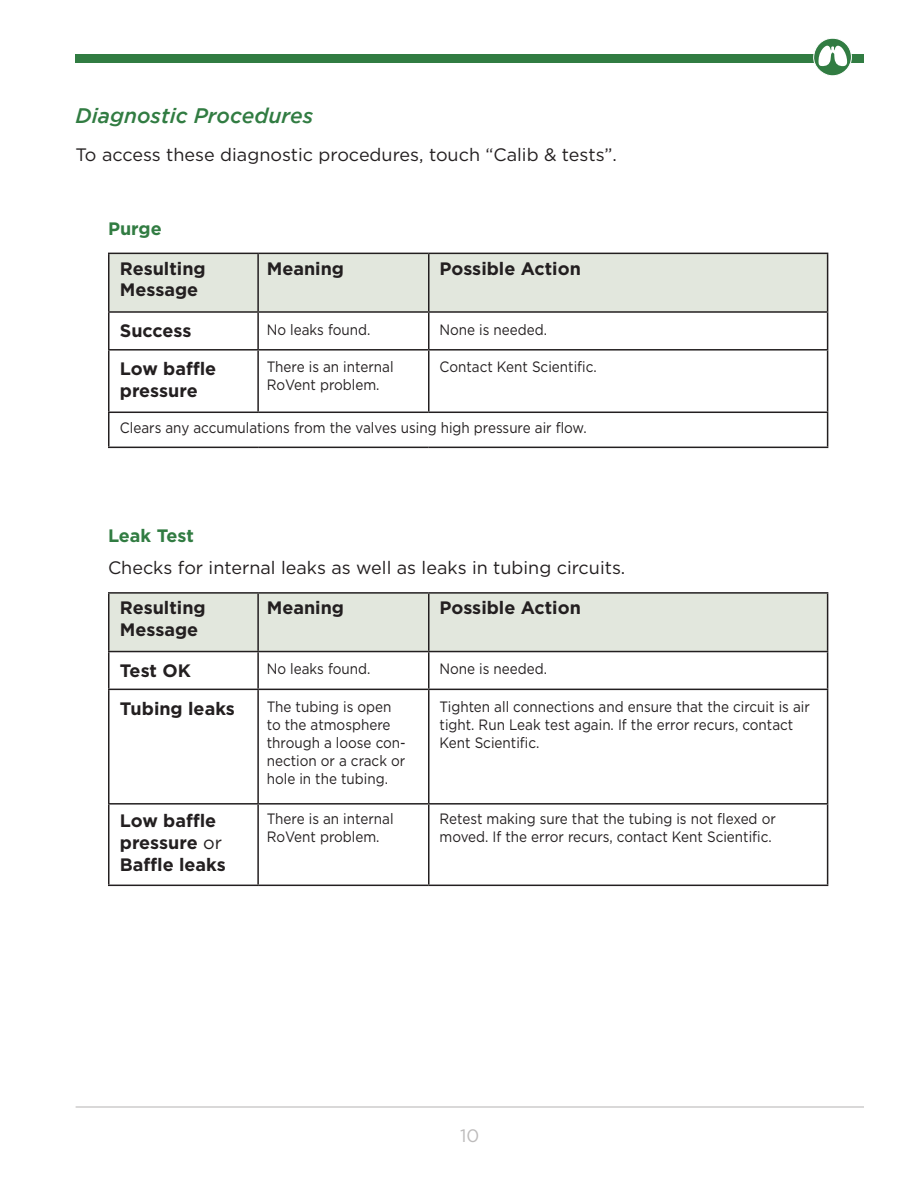
<style>
.page{position:relative;width:918px;height:1188px;background:#fff}
.page>*{position:absolute;margin:0;border:0;box-sizing:border-box;transform-origin:0 0}
.t1{font:italic 500 21px "Gotham";color:#317c42}
.t2{font:700 18px/21.6px "Gotham";color:#231f20}
.t3{font:18px "Gotham";color:#231f20}
.t4{font:700 18px "Gotham";color:#317c42}
.t5{font:18px "Gotham";color:#bdbbbb}
.t6{font:15px/18px "Gotham";color:#231f20;scale:.9 1}
.s1{font-weight:400}
</style>
<div class="page">
<hr style="left:76px;top:1106px;width:788px;height:2px;background:#bdbbbb">
<div style="left:76px;top:54px;width:788px;height:9px;background:#317c42"></div>
<div style="left:110px;top:254px;width:717px;height:57px;background:#e2e7dd"></div>
<hr style="left:108px;top:253px;width:150px;height:1px;background:#231f20">
<hr style="left:108px;top:254px;width:2px;height:57px;background:#231f20">
<hr style="left:258px;top:253px;width:171px;height:1px;background:#231f20">
<hr style="left:257px;top:254px;width:2px;height:57px;background:#231f20">
<hr style="left:429px;top:253px;width:399px;height:1px;background:#231f20">
<hr style="left:428px;top:254px;width:2px;height:57px;background:#231f20">
<hr style="left:827px;top:254px;width:1px;height:57px;background:#231f20">
<hr style="left:108px;top:311px;width:150px;height:2px;background:#231f20">
<hr style="left:108px;top:313px;width:2px;height:36px;background:#231f20">
<hr style="left:258px;top:311px;width:171px;height:2px;background:#231f20">
<hr style="left:257px;top:313px;width:2px;height:36px;background:#231f20">
<hr style="left:429px;top:311px;width:399px;height:2px;background:#231f20">
<hr style="left:428px;top:313px;width:2px;height:36px;background:#231f20">
<hr style="left:827px;top:313px;width:1px;height:36px;background:#231f20">
<hr style="left:108px;top:349px;width:150px;height:2px;background:#231f20">
<hr style="left:108px;top:351px;width:2px;height:61px;background:#231f20">
<hr style="left:258px;top:349px;width:171px;height:2px;background:#231f20">
<hr style="left:257px;top:351px;width:2px;height:61px;background:#231f20">
<hr style="left:429px;top:349px;width:399px;height:2px;background:#231f20">
<hr style="left:428px;top:351px;width:2px;height:61px;background:#231f20">
<hr style="left:827px;top:351px;width:1px;height:61px;background:#231f20">
<hr style="left:108px;top:412px;width:150px;height:1px;background:#231f20">
<hr style="left:108px;top:413px;width:2px;height:34px;background:#231f20">
<hr style="left:258px;top:412px;width:171px;height:1px;background:#231f20">
<hr style="left:429px;top:412px;width:399px;height:1px;background:#231f20">
<hr style="left:827px;top:413px;width:1px;height:34px;background:#231f20">
<hr style="left:108px;top:447px;width:150px;height:1px;background:#231f20">
<hr style="left:258px;top:447px;width:171px;height:1px;background:#231f20">
<hr style="left:429px;top:447px;width:399px;height:1px;background:#231f20">
<div style="left:110px;top:594px;width:717px;height:57px;background:#e2e7dd"></div>
<hr style="left:108px;top:592px;width:150px;height:2px;background:#231f20">
<hr style="left:108px;top:594px;width:2px;height:57px;background:#231f20">
<hr style="left:258px;top:592px;width:171px;height:2px;background:#231f20">
<hr style="left:257px;top:594px;width:2px;height:57px;background:#231f20">
<hr style="left:429px;top:592px;width:399px;height:2px;background:#231f20">
<hr style="left:428px;top:594px;width:2px;height:57px;background:#231f20">
<hr style="left:827px;top:594px;width:1px;height:57px;background:#231f20">
<hr style="left:108px;top:651px;width:150px;height:1px;background:#231f20">
<hr style="left:108px;top:652px;width:2px;height:37px;background:#231f20">
<hr style="left:258px;top:651px;width:171px;height:1px;background:#231f20">
<hr style="left:257px;top:652px;width:2px;height:37px;background:#231f20">
<hr style="left:429px;top:651px;width:399px;height:1px;background:#231f20">
<hr style="left:428px;top:652px;width:2px;height:37px;background:#231f20">
<hr style="left:827px;top:652px;width:1px;height:37px;background:#231f20">
<hr style="left:108px;top:689px;width:150px;height:1px;background:#231f20">
<hr style="left:108px;top:690px;width:2px;height:113px;background:#231f20">
<hr style="left:258px;top:689px;width:171px;height:1px;background:#231f20">
<hr style="left:257px;top:690px;width:2px;height:113px;background:#231f20">
<hr style="left:429px;top:689px;width:399px;height:1px;background:#231f20">
<hr style="left:428px;top:690px;width:2px;height:113px;background:#231f20">
<hr style="left:827px;top:690px;width:1px;height:113px;background:#231f20">
<hr style="left:108px;top:803px;width:150px;height:2px;background:#231f20">
<hr style="left:108px;top:805px;width:2px;height:80px;background:#231f20">
<hr style="left:258px;top:803px;width:171px;height:2px;background:#231f20">
<hr style="left:257px;top:805px;width:2px;height:80px;background:#231f20">
<hr style="left:429px;top:803px;width:399px;height:2px;background:#231f20">
<hr style="left:428px;top:805px;width:2px;height:80px;background:#231f20">
<hr style="left:827px;top:805px;width:1px;height:80px;background:#231f20">
<hr style="left:108px;top:885px;width:150px;height:1px;background:#231f20">
<hr style="left:258px;top:885px;width:171px;height:1px;background:#231f20">
<hr style="left:429px;top:885px;width:399px;height:1px;background:#231f20">
<svg style="left:813px;top:38px;width:39px;height:38px"></svg>
<p class="t1" style="left:76px;top:104px;width:239px">Diagnostic Procedures</p>
<p class="t3" style="left:76px;top:143px;width:543px">To access these diagnostic procedures, touch “Calib &amp; tests”.</p>
<p class="t4" style="left:108px;top:217px;width:55px">Purge</p>
<p class="t2" style="left:120px;top:258px;width:87px">Resulting</p>
<p class="t2" style="left:120px;top:279px;width:80px">Message</p>
<p class="t2" style="left:267px;top:258px;width:79px">Meaning</p>
<p class="t2" style="left:440px;top:258px;width:143px">Possible Action</p>
<p class="t6" style="left:267px;top:320px;width:117px">No leaks found.</p>
<p class="t6" style="left:440px;top:320px;width:121px">None is needed.</p>
<p class="t6" style="left:267px;top:358px;width:142px">There is an internal<br>RoVent problem.</p>
<p class="t6" style="left:440px;top:358px;width:176px">Contact Kent Scientific.</p>
<p class="t2" style="left:120px;top:320px;width:73px">Success</p>
<p class="t2" style="left:120px;top:358px;width:98px">Low baffle pressure</p>
<p class="t6" style="left:120px;top:419px;width:520px">Clears any accumulations from the valves using high pressure air flow.</p>
<p class="t4" style="left:108px;top:524px;width:87px">Leak Test</p>
<p class="t3" style="left:108px;top:556px;width:519px">Checks for internal leaks as well as leaks in tubing circuits.</p>
<p class="t2" style="left:120px;top:597px;width:87px">Resulting</p>
<p class="t2" style="left:120px;top:619px;width:80px">Message</p>
<p class="t2" style="left:267px;top:597px;width:79px">Meaning</p>
<p class="t2" style="left:440px;top:597px;width:143px">Possible Action</p>
<p class="t2" style="left:120px;top:660px;width:72px">Test OK</p>
<p class="t2" style="left:120px;top:698px;width:117px">Tubing leaks</p>
<p class="t6" style="left:267px;top:659px;width:117px">No leaks found.</p>
<p class="t6" style="left:440px;top:659px;width:121px">None is needed.</p>
<p class="t6" style="left:267px;top:697px;width:156px">The tubing is open to the atmosphere through a loose con&shy;nection or a crack or hole in the tubing.</p>
<p class="t6" style="left:440px;top:697px;width:413px">Tighten all connections and ensure that the circuit is air tight. Run Leak test again. If the error recurs, contact<br>Kent Scientific.</p>
<p class="t2" style="left:120px;top:810px;width:108px">Low baffle pressure <span class="s1">or<br></span>Baffle leaks</p>
<p class="t6" style="left:267px;top:810px;width:142px">There is an internal<br>RoVent problem.</p>
<p class="t6" style="left:440px;top:810px;width:375px">Retest making sure that the tubing is not flexed or moved. If the error recurs, contact Kent Scientific.</p>
<p class="t5" style="left:460px;top:1124px;width:21px">10</p>
</div>
